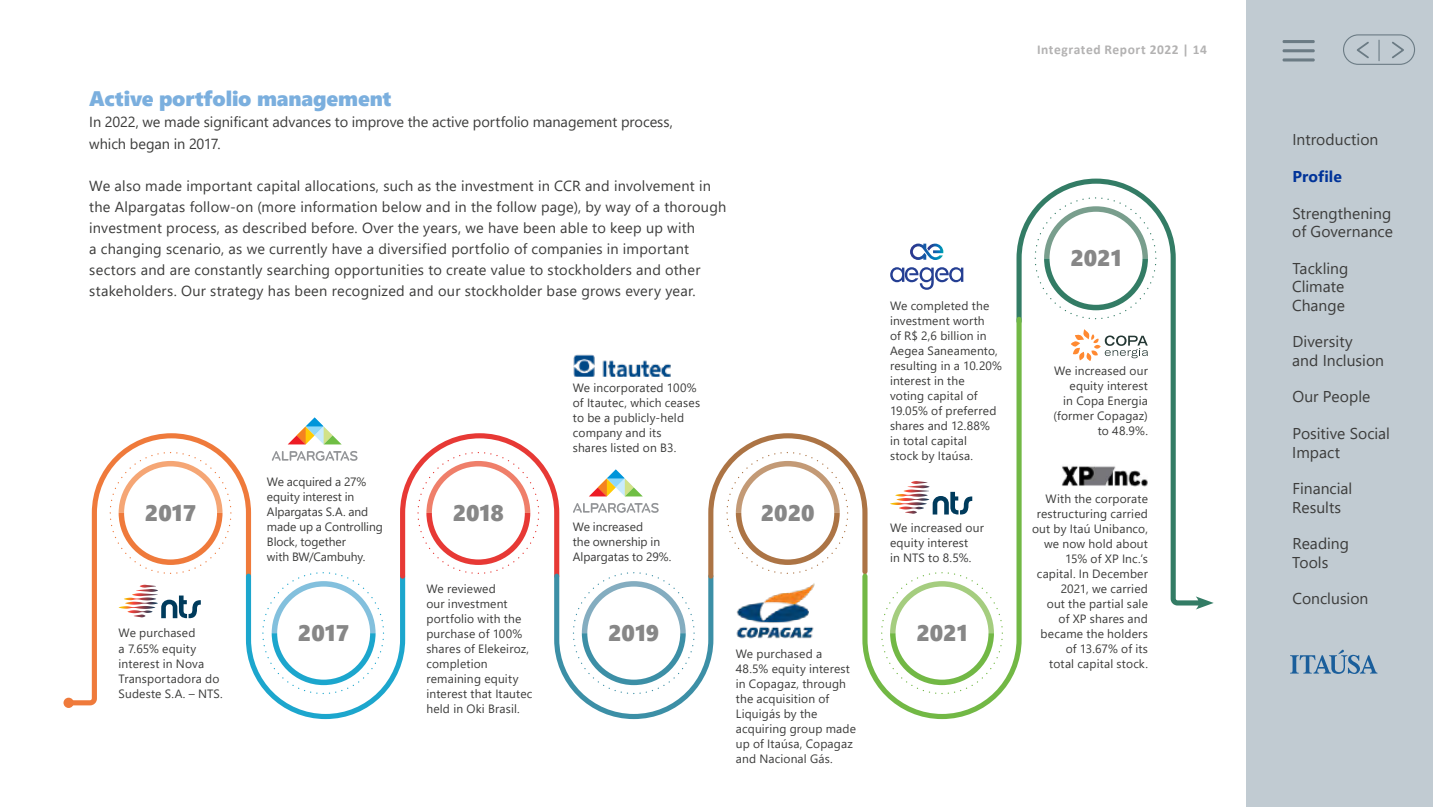
<style>
.page{position:relative;width:1433px;height:807px;background:#fff}
.page>*{position:absolute;margin:0;border:0;box-sizing:border-box;transform-origin:0 0}
.t1{font:22.5px "Segoe UI Black";color:#878787}
.t2{font:21px "Segoe UI Black";letter-spacing:-.005em;color:#7bafde}
.t3{font:15.6px/18.3px "Segoe UI";color:#3c3c3b}
.t4{font:700 15.6px "Segoe UI";letter-spacing:.005em;color:#039}
.t5{font:14.55px/21px "Segoe UI";letter-spacing:.015em;color:#3c3c3b}
.t6{font:14.55px/21px "Segoe UI";letter-spacing:-.005em;color:#3c3c3b}
.t7{font:700 13.5px "Calibri";letter-spacing:.04em;color:#b3b2b2}
.t8{font:12px/15px "Segoe UI";letter-spacing:.01em;color:#3c3c3b}
</style>
<div class="page">
<svg style="left:64px;top:433px;width:179px;height:274px"></svg>
<div style="left:64px;top:697px;width:10px;height:10px;background:#ef7a3b;border-radius:50%"></div>
<svg style="left:1016px;top:178px;width:180px;height:428px"></svg>
<svg style="left:1196px;top:596px;width:18px;height:13px"></svg>
<svg style="left:109px;top:451px;width:123px;height:123px"></svg>
<svg style="left:870px;top:314px;width:154px;height:406px"></svg>
<svg style="left:880px;top:571px;width:124px;height:123px"></svg>
<svg style="left:1034px;top:196px;width:123px;height:124px"></svg>
<div style="left:124px;top:466px;width:93px;height:93px;background:#fff;border-radius:50%"></div>
<div style="left:1049px;top:212px;width:93px;height:92px;background:#fff;border-radius:50%"></div>
<div style="left:896px;top:586px;width:92px;height:93px;background:#fff;border-radius:50%"></div>
<svg style="left:910px;top:243px;width:33px;height:17px"></svg>
<svg style="left:927px;top:243px;width:16px;height:10px"></svg>
<svg style="left:890px;top:267px;width:73px;height:22px"></svg>
<svg style="left:124px;top:584px;width:77px;height:33px"></svg>
<svg style="left:895px;top:480px;width:77px;height:34px"></svg>
<svg style="left:243px;top:417px;width:627px;height:303px"></svg>
<svg style="left:1071px;top:329px;width:77px;height:32px"></svg>
<img style="left:1061px;top:464px;width:87px;height:21px">
<img style="left:573px;top:354px;width:98px;height:22px">
<img style="left:736px;top:582px;width:79px;height:56px">
<div style="left:1246px;top:0;width:187px;height:806px;background:#c1cbd2"></div>
<svg style="left:1290px;top:649px;width:87px;height:24px"></svg>
<hr style="left:1282px;top:40px;width:33px;height:3px;background:#6b7b84;border-radius:2px">
<hr style="left:1282px;top:49px;width:33px;height:3px;background:#6b7b84;border-radius:2px">
<hr style="left:1282px;top:58px;width:33px;height:3px;background:#6b7b84;border-radius:2px">
<svg style="left:1392px;top:41px;width:12px;height:18px"></svg>
<svg style="left:1357px;top:42px;width:12px;height:17px"></svg>
<div style="left:1343px;top:34px;width:72px;height:31px;border:1px solid #6b7b84;border-radius:15px"></div>
<hr style="left:1378px;top:40px;width:2px;height:21px;background:#6b7b84">
<h2 class="t2" style="left:89px;top:84px;width:304px">Active portfolio management</h2>
<p class="t6" style="left:89px;top:110px;width:585px">In 2022, we made significant advances to improve the active portfolio management process, which began in 2017.</p>
<p class="t5" style="left:89px;top:173px;width:638px">We also made important capital allocations, such as the investment in CCR and involvement in the Alpargatas follow-on (more information below and in the follow page), by way of a thorough investment process, as described before. Over the years, we have been able to keep up with<br>a changing scenario, as we currently have a diversified portfolio of companies in important sectors and are constantly searching opportunities to create value to stockholders and other stakeholders. Our strategy has been recognized and our stockholder base grows every year.</p>
<h1 class="t1" style="left:145px;top:496px;width:53px">2017</h1>
<p class="t8" style="left:119px;top:624px;width:106px">We purchased<br>a 7.65% equity interest in Nova<br>Transportadora do<br>Sudeste S.A. – NTS.</p>
<p class="t8" style="left:267px;top:472px;width:117px">We acquired a 27% equity interest in<br>Alpargatas S.A. and made up a Controlling<br>Block, together<br>with BW/Cambuhy.</p>
<h1 class="t1" style="left:298px;top:616px;width:53px">2017</h1>
<h1 class="t1" style="left:453px;top:496px;width:53px">2018</h1>
<p class="t8" style="left:426px;top:579px;width:108px">We reviewed<br>our investment portfolio with the purchase of 100% shares of Elekeiroz, completion remaining equity interest that Itautec held in Oki Brasil.</p>
<p class="t8" style="left:573px;top:379px;width:129px">We incorporated 100% of Itautec, which ceases to be a publicly-held company and its<br>shares listed on B3.</p>
<p class="t8" style="left:573px;top:517px;width:100px">We increased<br>the ownership in<br>Alpargatas to 29%.</p>
<h1 class="t1" style="left:608px;top:616px;width:53px">2019</h1>
<h1 class="t1" style="left:761px;top:496px;width:55px">2020</h1>
<p class="t8" style="left:736px;top:644px;width:122px">We purchased a<br>48.5% equity interest in Copagaz, through the acquisition of<br>Liquigás by the acquiring group made up of Itaúsa, Copagaz and Nacional Gás.</p>
<p class="t7" style="left:1037px;top:40px;width:171px">Integrated Report 2022 | 14</p>
<p class="t8" style="left:890px;top:297px;width:113px">We completed the investment worth<br>of R$ 2,6 billion in<br>Aegea Saneamento, resulting in a 10.20% interest in the voting capital of<br>19.05% of preferred shares and 12.88% in total capital<br>stock by Itaúsa.</p>
<p class="t8" style="left:890px;top:518px;width:95px">We increased our equity interest<br>in NTS to 8.5%.</p>
<h1 class="t1" style="left:916px;top:616px;width:53px">2021</h1>
<h1 class="t1" style="left:1070px;top:242px;width:53px">2021</h1>
<p class="t8" style="left:1054px;top:362px;width:96px;text-align:right">We increased our equity interest<br>in Copa Energia (former Copagaz) to 48.9%.</p>
<p class="t8" style="left:1032px;top:490px;width:117px;text-align:right">With the corporate restructuring carried out by Itaú Unibanco, we now hold about<br>15% of XP Inc.’s capital. In December<br>2021, we carried<br>out the partial sale<br>of XP shares and became the holders of 13.67% of its<br>total capital stock.</p>
<h3 class="t3" style="left:1292px;top:129px;width:87px">Introduction</h3>
<h3 class="t4" style="left:1292px;top:162px;width:51px">Profile</h3>
<h3 class="t3" style="left:1292px;top:203px;width:102px">Strengthening of Governance</h3>
<h3 class="t3" style="left:1292px;top:258px;width:58px">Tackling<br>Climate<br>Change</h3>
<h3 class="t3" style="left:1292px;top:331px;width:93px">Diversity<br>and Inclusion</h3>
<h3 class="t3" style="left:1292px;top:386px;width:79px">Our People</h3>
<h3 class="t3" style="left:1292px;top:423px;width:99px">Positive Social<br>Impact</h3>
<h3 class="t3" style="left:1292px;top:478px;width:61px">Financial<br>Results</h3>
<h3 class="t3" style="left:1292px;top:533px;width:58px">Reading<br>Tools</h3>
<h3 class="t3" style="left:1292px;top:588px;width:77px">Conclusion</h3>
</div>
